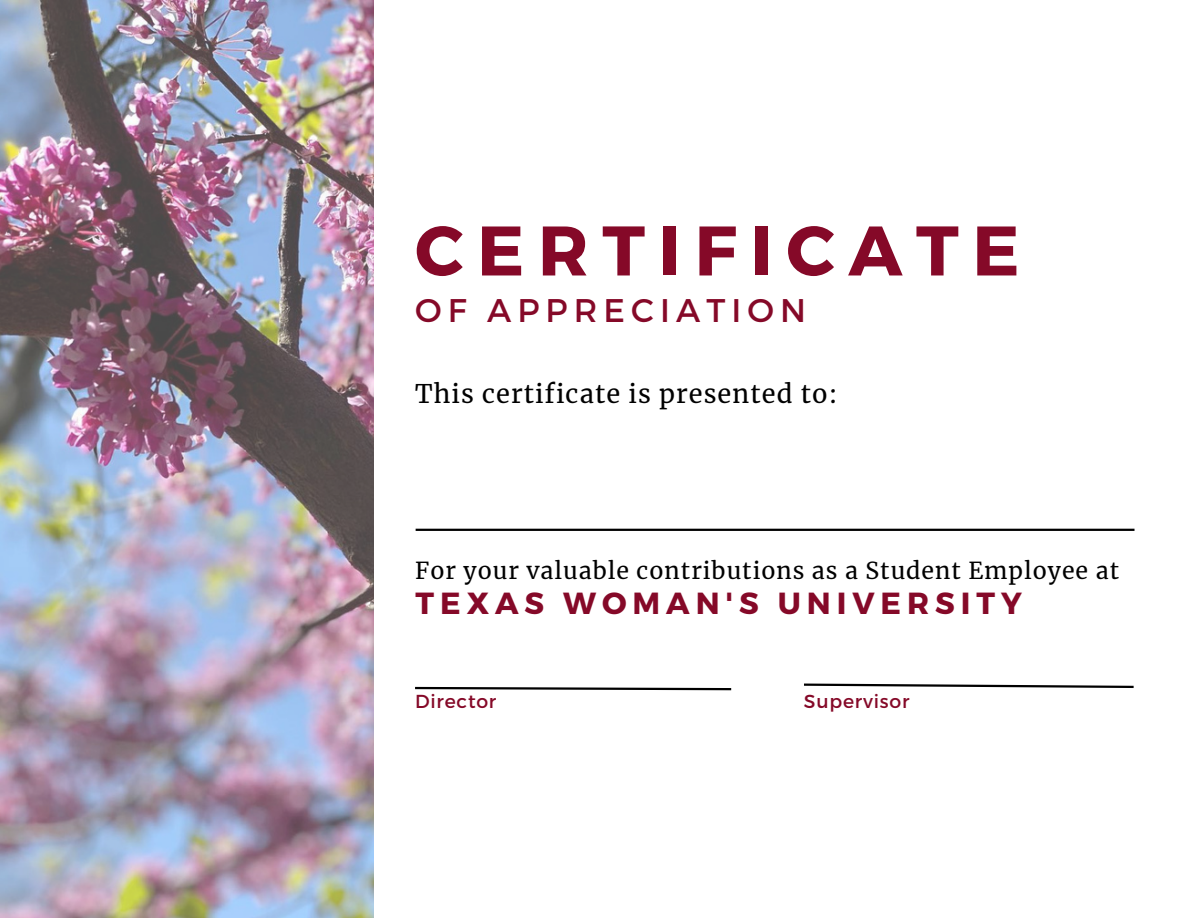
<style>
.page{position:relative;width:1188px;height:918px;background:#fff}
.page>*{position:absolute;margin:0;border:0;box-sizing:border-box;transform-origin:0 0}
.t1{font:700 70.05px "Montserrat";letter-spacing:.195em;color:#850928}
.t2{font:32.7px "Montserrat";letter-spacing:.185em;color:#850928}
.t3{font:700 30.45px "Montserrat";letter-spacing:.195em;color:#850928}
.t4{font:25.35px "Merriweather";letter-spacing:.045em;color:#000}
.t5{font:23.1px "Merriweather";letter-spacing:.045em;color:#000}
.t6{font:18.75px "Montserrat";letter-spacing:.045em;color:#850928}
</style>
<div class="page">
<img style="left:0;top:0;width:373px;height:918px">
<hr style="left:416px;top:529px;width:719px;height:2px;background:#000">
<svg style="left:415px;top:686px;width:317px;height:5px"></svg>
<svg style="left:804px;top:683px;width:330px;height:5px"></svg>
<h1 class="t1" style="left:415px;top:205px;width:606px">CERTIFICATE</h1>
<h2 class="t2" style="left:415px;top:289px;width:392px">OF APPRECIATION</h2>
<p class="t4" style="left:415px;top:378px;width:424px">This certificate is presented to:</p>
<p class="t5" style="left:415px;top:556px;width:706px">For your valuable contributions as a Student Employee at</p>
<h3 class="t3" style="left:416px;top:584px;width:608px">TEXAS WOMAN'S UNIVERSITY</h3>
<p class="t6" style="left:415px;top:689px;width:83px">Director</p>
<p class="t6" style="left:804px;top:689px;width:107px">Supervisor</p>
</div>
